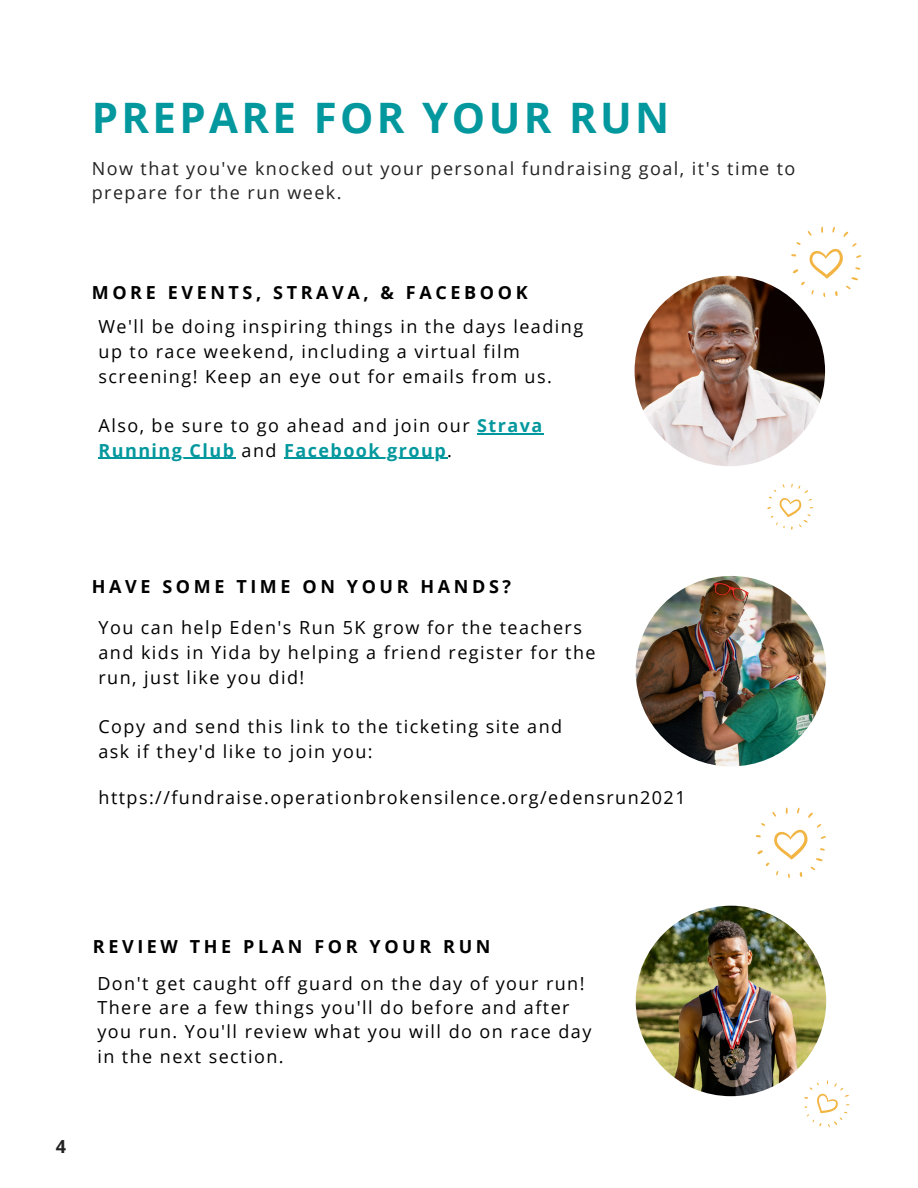
<style>
.page{position:relative;width:918px;height:1188px;background:#fff}
.page>*{position:absolute;margin:0;border:0;box-sizing:border-box;transform-origin:0 0}
.t1{font:700 42px "Open Sans";letter-spacing:.08em;color:#03989e}
.t2{font:18px/24.8px "Open Sans";letter-spacing:.08em;color:#000}
.t3{font:18px/24.3px "Open Sans";letter-spacing:.08em;color:#222}
.t4{font:700 18px "Open Sans";letter-spacing:.2em;color:#000}
.t5{font:700 18px "Open Sans";color:#222}
.s1{font-weight:700;color:#03989e}
</style>
<div class="page">
<img style="left:635px;top:276px;width:190px;height:190px;border-radius:50%">
<img style="left:636px;top:576px;width:190px;height:190px;border-radius:50%">
<img style="left:636px;top:906px;width:190px;height:190px;border-radius:50%">
<hr style="left:477px;top:433px;width:67px;height:1px;background:#03989e">
<hr style="left:99px;top:458px;width:137px;height:1px;background:#03989e">
<hr style="left:284px;top:458px;width:163px;height:1px;background:#03989e">
<svg style="left:791px;top:227px;width:71px;height:70px"></svg>
<svg style="left:767px;top:483px;width:46px;height:47px"></svg>
<svg style="left:756px;top:807px;width:70px;height:71px"></svg>
<svg style="left:804px;top:1080px;width:45px;height:47px"></svg>
<p class="t1" style="left:92px;top:88px;width:579px">PREPARE FOR YOUR RUN</p>
<p class="t3" style="left:92px;top:155px;width:705px">Now that you've knocked out your personal fundraising goal, it's time to prepare for the run week.</p>
<p class="t4" style="left:92px;top:279px;width:437px">MORE EVENTS, STRAVA, &amp; FACEBOOK</p>
<p class="t2" style="left:99px;top:314px;width:486px">We'll be doing inspiring things in the days leading up to race weekend, including a virtual film screening! Keep an eye out for emails from us.</p>
<p class="t2" style="left:99px;top:413px;width:445px">Also, be sure to go ahead and join our <span class="s1">Strava<br>Running Club</span> and <span class="s1">Facebook group</span>.</p>
<p class="t4" style="left:92px;top:574px;width:421px">HAVE SOME TIME ON YOUR HANDS?</p>
<p class="t2" style="left:99px;top:615px;width:499px">You can help Eden's Run 5K grow for the teachers and kids in Yida by helping a friend register for the run, just like you did!</p>
<p class="t2" style="left:99px;top:714px;width:465px">Copy and send this link to the ticketing site and ask if they'd like to join you:</p>
<p class="t2" style="left:99px;top:784px;width:589px">https://fundraise.operationbrokensilence.org/edensrun2021</p>
<p class="t4" style="left:93px;top:934px;width:399px">REVIEW THE PLAN FOR YOUR RUN</p>
<p class="t2" style="left:97px;top:971px;width:495px;line-height:24.3px">Don't get caught off guard on the day of your run!<br>There are a few things you'll do before and after you run. You'll review what you will do on race day in the next section.</p>
<p class="t5" style="left:56px;top:1134px;width:12px">4</p>
</div>
